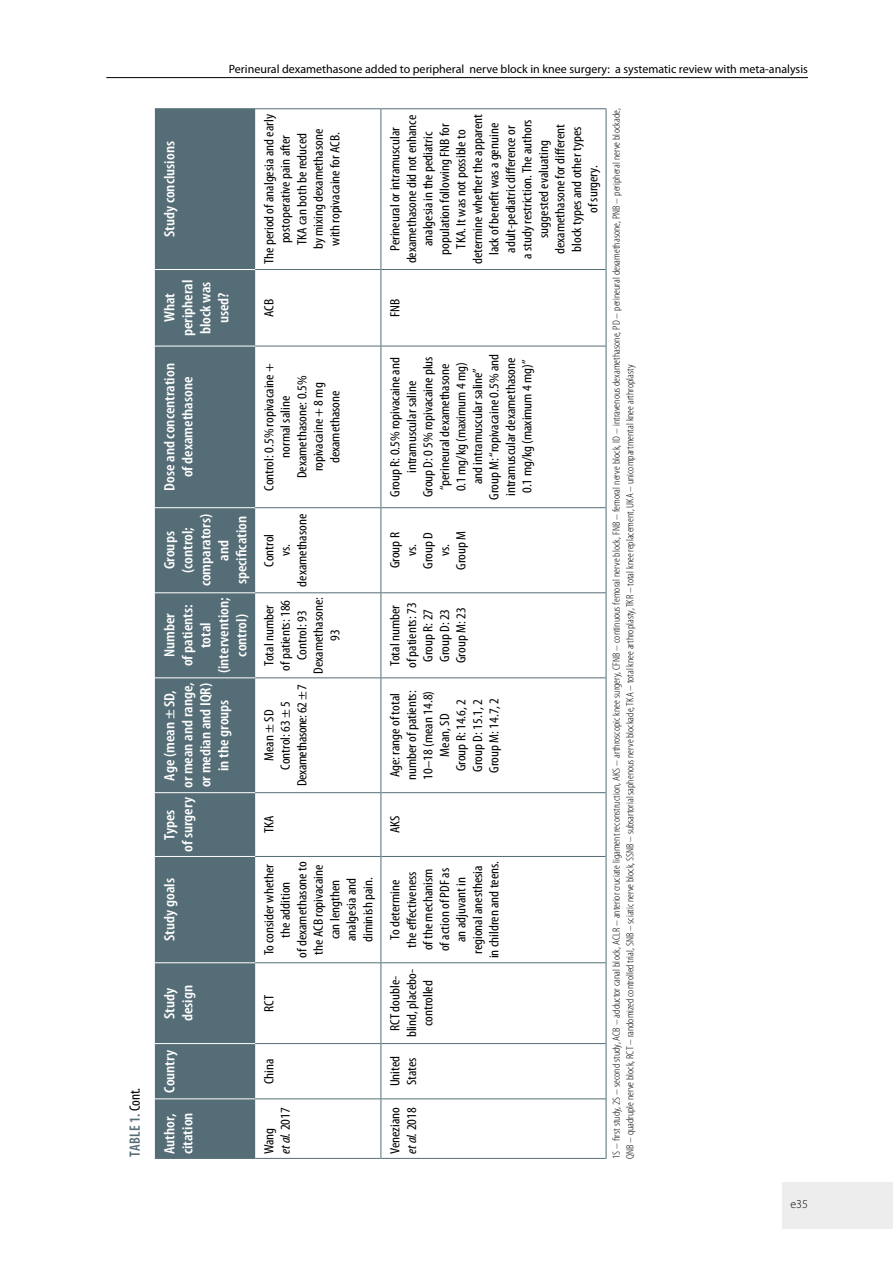
<style>
.page{position:relative;width:893px;height:1263px;background:#fff}
.page>*{position:absolute;margin:0;border:0;box-sizing:border-box;transform-origin:0 0}
.t1{font:600 condensed 15px/18px "Myriad Pro";color:#fff;text-align:center;scale:1.1 1}
.t2{font:600 condensed 15px "Myriad Pro";letter-spacing:.02em;color:#556d76}
.t3{font:condensed 13.5px/16.5px "Myriad Pro";color:#000;text-align:center;scale:1.1 1}
.t4{font:condensed 13.5px/16.5px "Myriad Pro";letter-spacing:-.02em;color:#000;text-align:center;scale:1.1 1}
.t5{font:12px "Myriad Pro";color:#000}
.t6{font:300 12px "Myriad Pro";color:#000}
.t7{font:300 condensed 10.5px/13.5px "Myriad Pro";color:#000;scale:1.1 1}
.s1{font-weight:400;color:#000}
.s2{font-style:italic}
</style>
<div class="page">
<div style="left:782px;top:1182px;width:111px;height:47px;background:#ededed"></div>
<hr style="left:106px;top:77px;width:702px;height:1px;background:#000">
<div style="left:155px;top:109px;width:100px;height:1049px;background:#556d76"></div>
<hr style="left:155px;top:1098px;width:100px;height:1px;background:#fff">
<hr style="left:155px;top:1043px;width:100px;height:1px;background:#fff">
<hr style="left:155px;top:962px;width:100px;height:1px;background:#fff">
<hr style="left:155px;top:856px;width:100px;height:1px;background:#fff">
<hr style="left:155px;top:792px;width:100px;height:1px;background:#fff">
<hr style="left:155px;top:677px;width:100px;height:1px;background:#fff">
<hr style="left:155px;top:592px;width:100px;height:1px;background:#fff">
<hr style="left:155px;top:507px;width:100px;height:1px;background:#fff">
<hr style="left:155px;top:346px;width:100px;height:1px;background:#fff">
<hr style="left:155px;top:269px;width:100px;height:1px;background:#fff">
<hr style="left:255px;top:1098px;width:126px;height:1px;background:#556d76">
<hr style="left:255px;top:1043px;width:126px;height:1px;background:#556d76">
<hr style="left:255px;top:962px;width:126px;height:1px;background:#556d76">
<hr style="left:255px;top:856px;width:126px;height:1px;background:#556d76">
<hr style="left:255px;top:792px;width:126px;height:1px;background:#556d76">
<hr style="left:255px;top:677px;width:126px;height:1px;background:#556d76">
<hr style="left:255px;top:592px;width:126px;height:1px;background:#556d76">
<hr style="left:255px;top:507px;width:126px;height:1px;background:#556d76">
<hr style="left:255px;top:346px;width:126px;height:1px;background:#556d76">
<hr style="left:255px;top:269px;width:126px;height:1px;background:#556d76">
<hr style="left:381px;top:1099px;width:1px;height:60px;background:#556d76">
<hr style="left:381px;top:1043px;width:1px;height:56px;background:#556d76">
<hr style="left:381px;top:1098px;width:225px;height:1px;background:#556d76">
<hr style="left:381px;top:963px;width:1px;height:80px;background:#556d76">
<hr style="left:381px;top:1043px;width:225px;height:1px;background:#556d76">
<hr style="left:381px;top:856px;width:1px;height:107px;background:#556d76">
<hr style="left:381px;top:962px;width:225px;height:1px;background:#556d76">
<hr style="left:381px;top:793px;width:1px;height:63px;background:#556d76">
<hr style="left:381px;top:856px;width:225px;height:1px;background:#556d76">
<hr style="left:381px;top:678px;width:1px;height:115px;background:#556d76">
<hr style="left:381px;top:792px;width:225px;height:1px;background:#556d76">
<hr style="left:381px;top:593px;width:1px;height:85px;background:#556d76">
<hr style="left:381px;top:677px;width:225px;height:1px;background:#556d76">
<hr style="left:381px;top:508px;width:1px;height:85px;background:#556d76">
<hr style="left:381px;top:592px;width:225px;height:1px;background:#556d76">
<hr style="left:381px;top:346px;width:1px;height:162px;background:#556d76">
<hr style="left:381px;top:507px;width:225px;height:1px;background:#556d76">
<hr style="left:381px;top:269px;width:1px;height:77px;background:#556d76">
<hr style="left:381px;top:346px;width:225px;height:1px;background:#556d76">
<hr style="left:381px;top:108px;width:1px;height:161px;background:#556d76">
<hr style="left:381px;top:269px;width:225px;height:1px;background:#556d76">
<hr style="left:255px;top:1158px;width:126px;height:1px;background:#556d76">
<hr style="left:255px;top:108px;width:126px;height:1px;background:#556d76">
<hr style="left:155px;top:1158px;width:100px;height:1px;background:#556d76">
<hr style="left:155px;top:108px;width:100px;height:1px;background:#556d76">
<hr style="left:381px;top:1158px;width:225px;height:1px;background:#556d76">
<hr style="left:381px;top:108px;width:225px;height:1px;background:#556d76">
<hr style="left:606px;top:1099px;width:1px;height:60px;background:#556d76">
<hr style="left:606px;top:1043px;width:1px;height:56px;background:#556d76">
<hr style="left:606px;top:963px;width:1px;height:80px;background:#556d76">
<hr style="left:606px;top:856px;width:1px;height:107px;background:#556d76">
<hr style="left:606px;top:793px;width:1px;height:63px;background:#556d76">
<hr style="left:606px;top:678px;width:1px;height:115px;background:#556d76">
<hr style="left:606px;top:593px;width:1px;height:85px;background:#556d76">
<hr style="left:606px;top:508px;width:1px;height:85px;background:#556d76">
<hr style="left:606px;top:346px;width:1px;height:162px;background:#556d76">
<hr style="left:606px;top:269px;width:1px;height:77px;background:#556d76">
<hr style="left:606px;top:108px;width:1px;height:161px;background:#556d76">
<p class="t2" style="left:126px;top:1156px;width:70px;rotate:-90deg">TABLE 1. <span class="s1">Cont.</span></p>
<p class="t5" style="left:229px;top:62px;width:581px">Perineural dexamethasone added to peripheral nerve block in knee surgery: a systematic review with meta-analysis</p>
<p class="t1" style="left:160px;top:237px;width:89px;rotate:-90deg">Study conclusions</p>
<p class="t1" style="left:160px;top:336px;width:53px;rotate:-90deg">What peripheral block was used?</p>
<p class="t1" style="left:160px;top:491px;width:117px;rotate:-90deg">Dose and concentration of dexamethasone</p>
<p class="t1" style="left:160px;top:586px;width:67px;rotate:-90deg">Groups (control; comparators) and specification</p>
<p class="t1" style="left:160px;top:673px;width:70px;rotate:-90deg">Number<br>of patients: total (intervention; control)</p>
<p class="t1" style="left:160px;top:788px;width:98px;rotate:-90deg">Age (mean ± SD,<br>or mean and range, or median and IQR) in the groups</p>
<p class="t1" style="left:160px;top:852px;width:51px;rotate:-90deg">Types<br>of surgery</p>
<p class="t1" style="left:160px;top:941px;width:58px;rotate:-90deg">Study goals</p>
<p class="t1" style="left:160px;top:1021px;width:34px;text-align:left;rotate:-90deg">Study design</p>
<p class="t1" style="left:160px;top:1092px;width:40px;rotate:-90deg">Country</p>
<p class="t1" style="left:160px;top:1154px;width:39px;text-align:left;rotate:-90deg">Author, citation</p>
<p class="t3" style="left:260px;top:264px;width:138px;rotate:-90deg">The period of analgesia and early postoperative pain after<br>TKA can both be reduced<br>by mixing dexamethasone<br>with ropivacaine for ACB.</p>
<p class="t3" style="left:260px;top:317px;width:18px;rotate:-90deg">ACB</p>
<p class="t3" style="left:260px;top:491px;width:118px;rotate:-90deg">Control: 0.5% ropivacaine + normal saline<br>Dexamethasone: 0.5% ropivacaine + 8 mg dexamethasone</p>
<p class="t3" style="left:260px;top:587px;width:68px;rotate:-90deg">Control<br>vs. dexamethasone</p>
<p class="t3" style="left:261px;top:674px;width:71px;rotate:-90deg">Total number<br>of patients: 186<br>Control: 93<br>Dexamethasone:<br>93</p>
<p class="t4" style="left:261px;top:786px;width:94px;rotate:-90deg">Mean ± SD<br>Control: 63 ± 5<br>Dexamethasone: 62 ± 7</p>
<p class="t3" style="left:261px;top:833px;width:18px;rotate:-90deg">TKA</p>
<p class="t3" style="left:261px;top:957px;width:89px;rotate:-90deg">To consider whether the addition<br>of dexamethasone to the ACB ropivacaine can lengthen analgesia and diminish pain.</p>
<p class="t3" style="left:261px;top:1012px;width:17px;rotate:-90deg">RCT</p>
<p class="t3" style="left:261px;top:1084px;width:25px;rotate:-90deg">China</p>
<p class="t3" style="left:261px;top:1154px;width:44px;text-align:left;rotate:-90deg">Wang<br><span class="s2">et al.</span> 2017</p>
<p class="t3" style="left:387px;top:264px;width:137px;rotate:-90deg">Perineural or intramuscular dexamethasone did not enhance analgesia in the pediatric population following FNB for<br>TKA. It was not possible to determine whether the apparent lack of benefit was a genuine adult-pediatric difference or<br>a study restriction. The authors suggested evaluating dexamethasone for different block types and other types<br>of surgery.</p>
<p class="t3" style="left:387px;top:317px;width:18px;rotate:-90deg">FNB</p>
<p class="t3" style="left:387px;top:500px;width:134px;rotate:-90deg">Group R: 0.5% ropivacaine and intramuscular saline<br>Group D: 0 5% ropivacaine plus “perineural dexamethasone<br>0.1 mg/kg (maximum 4 mg) and intramuscular saline”<br>Group M: “ropivacaine 0.5% and intramuscular dexamethasone<br>0.1 mg/kg (maximum 4 mg)”</p>
<p class="t3" style="left:387px;top:570px;width:37px;rotate:-90deg">Group R vs.<br>Group D vs.<br>Group M</p>
<p class="t3" style="left:387px;top:668px;width:61px;rotate:-90deg">Total number of patients: 73<br>Group R: 27<br>Group D: 23<br>Group M: 23</p>
<p class="t3" style="left:387px;top:780px;width:83px;rotate:-90deg">Age: range of total number of patients:<br>10–18 (mean 14.8)<br>Mean, SD<br>Group R: 14.6, 2<br>Group D: 15.1, 2<br>Group M: 14.7, 2</p>
<p class="t3" style="left:387px;top:833px;width:18px;rotate:-90deg">AKS</p>
<p class="t3" style="left:387px;top:958px;width:90px;rotate:-90deg">To determine<br>the effectiveness<br>of the mechanism<br>of action of PDF as an adjuvant in regional anesthesia in children and teens.</p>
<p class="t3" style="left:387px;top:1037px;width:64px;rotate:-90deg">RCT double&shy;blind, placebo&shy;controlled</p>
<p class="t3" style="left:387px;top:1086px;width:29px;text-align:left;rotate:-90deg">United<br>States</p>
<p class="t3" style="left:387px;top:1154px;width:44px;text-align:left;rotate:-90deg">Veneziano <span class="s2">et al.</span> 2018</p>
<p class="t7" style="left:610px;top:1159px;width:956px;rotate:-90deg">1S – first study, 2S – second study, ACB – adductor canal block, ACLR – anterior cruciate ligament reconstruction, AKS – arthroscopic knee surgery, CFNB – continuous femoral nerve block, FNB – femoral nerve block, ID – intravenous dexamethasone, PD – perineural dexamethasone, PNB – peripheral nerve blockade,<br>QNB – quadruple nerve block, RCT – randomized controlled trial, SNB – sciatic nerve block, SSNB – subsartorial saphenous nerve blockade, TKA – total knee arthroplasty, TKR – total knee replacement, UKA – unicompartmental knee arthroplasty</p>
<p class="t6" style="left:790px;top:1197px;width:19px">e35</p>
</div>
